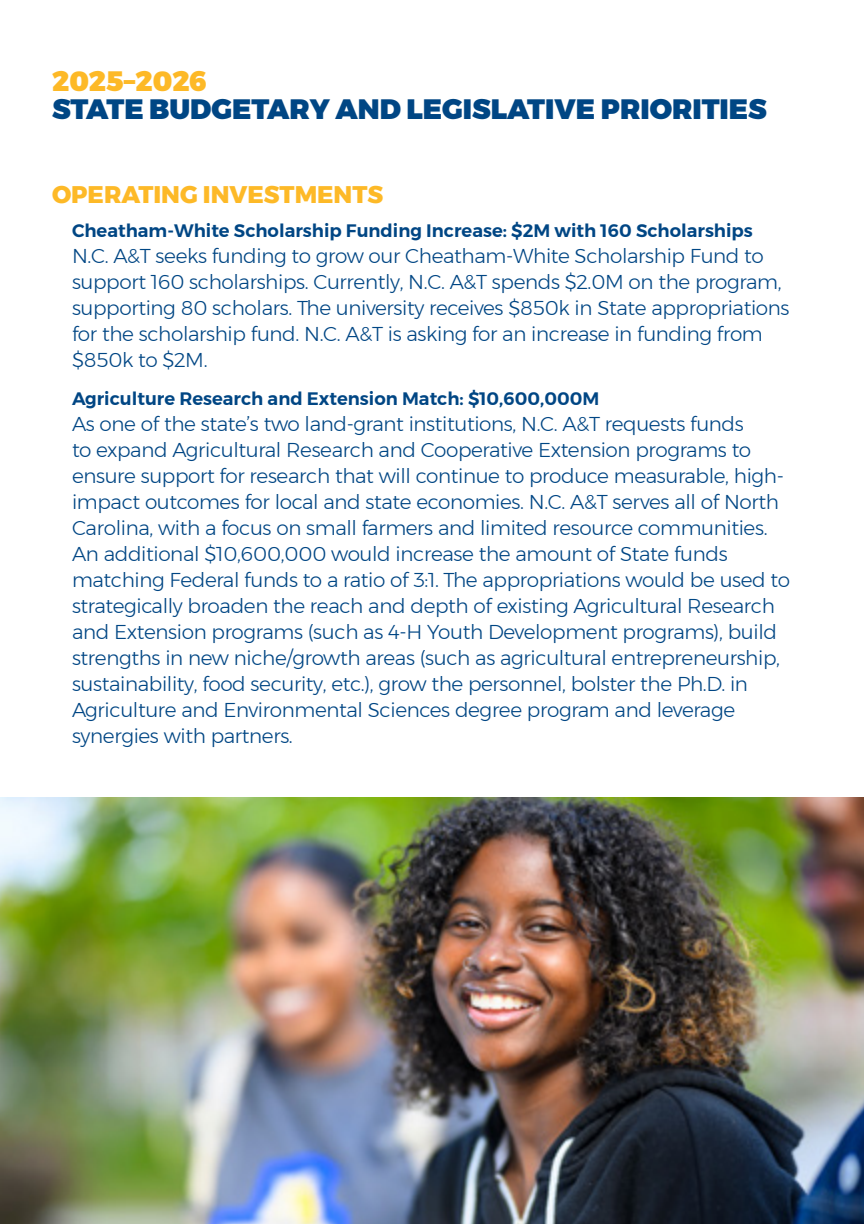
<style>
.page{position:relative;width:864px;height:1224px;background:#fff}
.page>*{position:absolute;margin:0;border:0;box-sizing:border-box;transform-origin:0 0}
.H2_Blue{font:900 28px "Montserrat";color:#004684}
.t1{font:900 28px "Montserrat";color:#fdb927}
.H3_Gold{font:800 24px "Montserrat";color:#fdb927}
.Body_10_13_Blue{font:300 20px/26px "Montserrat";letter-spacing:-.02em;color:#004684}
.H4_blue{font:600 18px "Montserrat";color:#004684}
</style>
<div class="page">
<img style="left:0;top:798px;width:864px;height:426px">
<p class="t1" style="left:52px;top:58px;width:157px">2025–2026</p>
<p class="H2_Blue" style="left:52px;top:86px;width:716px">STATE BUDGETARY AND LEGISLATIVE PRIORITIES</p>
<p class="H3_Gold" style="left:52px;top:175px;width:333px">OPERATING INVESTMENTS</p>
<p class="H4_blue" style="left:72px;top:216px;width:682px">Cheatham-White Scholarship Funding Increase: $2M with 160 Scholarships</p>
<p class="Body_10_13_Blue" style="left:72px;top:242px;width:719px">N.C. A&amp;T seeks funding to grow our Cheatham-White Scholarship Fund to support 160 scholarships. Currently, N.C. A&amp;T spends $2.0M on the program, supporting 80 scholars. The university receives $850k in State appropriations for the scholarship fund. N.C. A&amp;T is asking for an increase in funding from $850k to $2M.</p>
<p class="H4_blue" style="left:72px;top:384px;width:529px">Agriculture Research and Extension Match: $10,600,000M</p>
<p class="Body_10_13_Blue" style="left:72px;top:410px;width:720px">As one of the state’s two land-grant institutions, N.C. A&amp;T requests funds<br>to expand Agricultural Research and Cooperative Extension programs to ensure support for research that will continue to produce measurable, high&shy;impact outcomes for local and state economies. N.C. A&amp;T serves all of North Carolina, with a focus on small farmers and limited resource communities.<br>An additional $10,600,000 would increase the amount of State funds matching Federal funds to a ratio of 3:1. The appropriations would be used to strategically broaden the reach and depth of existing Agricultural Research and Extension programs (such as 4-H Youth Development programs), build strengths in new niche/growth areas (such as agricultural entrepreneurship, sustainability, food security, etc.), grow the personnel, bolster the Ph.D. in Agriculture and Environmental Sciences degree program and leverage synergies with partners.</p>
</div>
